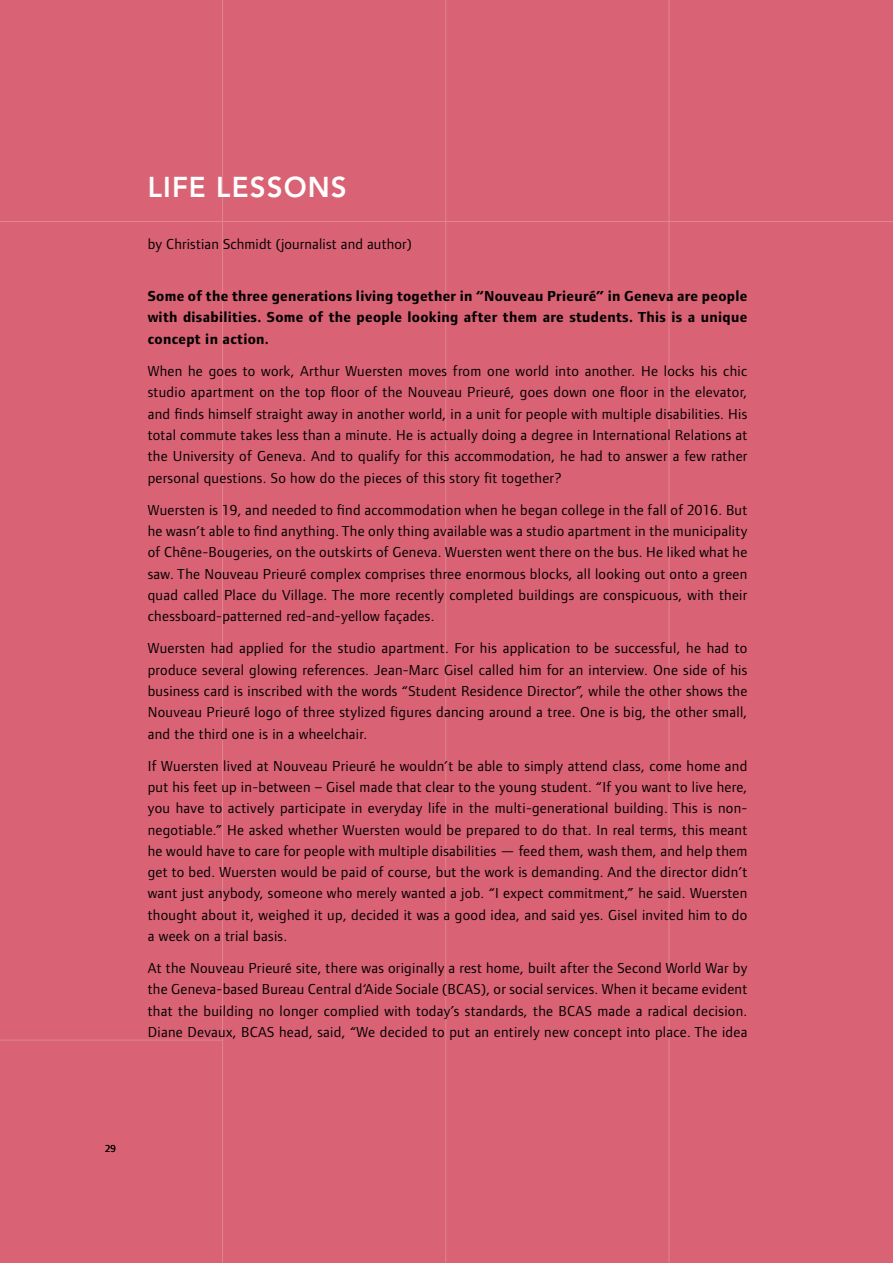
<style>
.page{position:relative;width:893px;height:1263px;background:#d96274}
.page>*{position:absolute;margin:0;border:0;box-sizing:border-box;transform-origin:0 0}
.t1{font:800 28.5px "Avenir";letter-spacing:.04em;color:#fff}
.t2{font:15px/21.3px "Foundry Form Sans";letter-spacing:.02em;color:#000;text-align:justify}
.t3{font:700 15px/21.5px "Foundry Form Sans";letter-spacing:.02em;color:#000;text-align:justify}
.t4{font:10.5px "Foundry Form Sans";color:#000}
</style>
<div class="page">
<hr style="left:0;top:1040px;width:223px;height:1px;background:#e1858e">
<hr style="left:0;top:221px;width:893px;height:1px;background:#e1858e">
<hr style="left:669px;top:0;width:1px;height:1263px;background:#e1858e">
<hr style="left:446px;top:0;width:1px;height:1263px;background:#e1858e">
<hr style="left:222px;top:0;width:1px;height:1263px;background:#e1858e">
<h1 class="t1" style="left:148px;top:170px;width:201px">LIFE LESSONS</h1>
<p class="t2" style="left:148px;top:233px;width:266px">by Christian Schmidt (journalist and author)</p>
<p class="t3" style="left:148px;top:285px;width:601px">Some of the three generations living together in “Nouveau Prieuré” in Geneva are people with disabilities. Some of the people looking after them are students. This is a unique concept in action.</p>
<p class="t2" style="left:148px;top:360px;width:601px">When he goes to work, Arthur Wuersten moves from one world into another. He locks his chic studio apartment on the top floor of the Nouveau Prieuré, goes down one floor in the elevator, and finds himself straight away in another world, in a unit for people with multiple disabilities. His total commute takes less than a minute. He is actually doing a degree in International Relations at the University of Geneva. And to qualify for this accommodation, he had to answer a few rather personal questions. So how do the pieces of this story fit together?</p>
<p class="t2" style="left:148px;top:499px;width:601px">Wuersten is 19, and needed to find accommodation when he began college in the fall of 2016. But he wasn’t able to find anything. The only thing available was a studio apartment in the municipality of Chêne-Bougeries, on the outskirts of Geneva. Wuersten went there on the bus. He liked what he saw. The Nouveau Prieuré complex comprises three enormous blocks, all looking out onto a green quad called Place du Village. The more recently completed buildings are conspicuous, with their chessboard-patterned red-and-yellow façades.</p>
<p class="t2" style="left:148px;top:637px;width:601px">Wuersten had applied for the studio apartment. For his application to be successful, he had to produce several glowing references. Jean-Marc Gisel called him for an interview. One side of his business card is inscribed with the words “Student Residence Director”, while the other shows the Nouveau Prieuré logo of three stylized figures dancing around a tree. One is big, the other small, and the third one is in a wheelchair.</p>
<p class="t2" style="left:148px;top:755px;width:601px">If Wuersten lived at Nouveau Prieuré he wouldn’t be able to simply attend class, come home and put his feet up in-between – Gisel made that clear to the young student. “If you want to live here, you have to actively participate in everyday life in the multi-generational building. This is non&shy;negotiable.” He asked whether Wuersten would be prepared to do that. In real terms, this meant he would have to care for people with multiple disabilities — feed them, wash them, and help them get to bed. Wuersten would be paid of course, but the work is demanding. And the director didn’t want just anybody, someone who merely wanted a job. “I expect commitment,” he said. Wuersten thought about it, weighed it up, decided it was a good idea, and said yes. Gisel invited him to do a week on a trial basis.</p>
<p class="t2" style="left:148px;top:957px;width:601px">At the Nouveau Prieuré site, there was originally a rest home, built after the Second World War by the Geneva-based Bureau Central d‘Aide Sociale (BCAS), or social services. When it became evident that the building no longer complied with today’s standards, the BCAS made a radical decision.<br>Diane Devaux, BCAS head, said, “We decided to put an entirely new concept into place. The idea</p>
<p class="t4" style="left:105px;top:1143px;width:12px">29</p>
</div>
